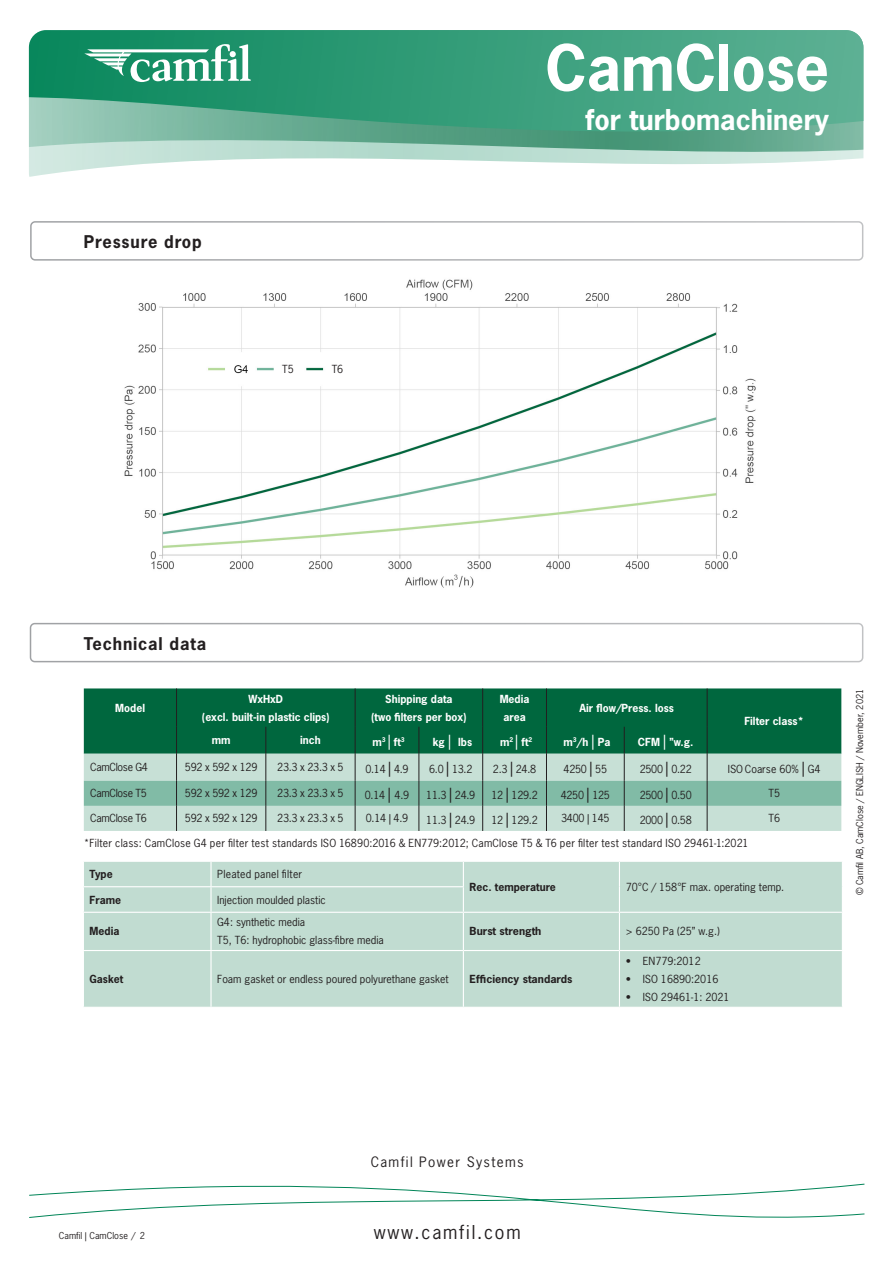
<style>
.page{position:relative;width:893px;height:1263px;background:#fff}
.page>*{position:absolute;margin:0;border:0;box-sizing:border-box;transform-origin:0 0}
.t1{font:700 60px "News Gothic Std";color:#fff}
.t2{font:700 27px "News Gothic Std";color:#fff}
.ruta{font:18px "News Gothic Std";letter-spacing:.1em;color:#231f20}
.ruta-2{font:700 16.5px "News Gothic Std";letter-spacing:.05em;color:#231f20}
.ruta-3{font:13.5px "News Gothic Std";letter-spacing:.1em;color:#231f20}
.Body_product_sheet{font:10.5px "News Gothic Std";color:#231f20}
.t3{font:700 10.5px/18px "News Gothic Std";color:#fff;text-align:center}
.Body_product_sheet-2{font:10.5px "News Gothic Std";letter-spacing:.02em;color:#231f20}
.t4{font:700 10.5px "News Gothic Std";color:#231f20}
.Body_product_sheet-3{font:10.5px "News Gothic Std";letter-spacing:-.025em;color:#231f20}
.tabell{font:9px "News Gothic Std";color:#231f20}
.s1{font-weight:400;font-size:15px}
.s2{font-size:15px}
</style>
<div class="page">
<svg style="left:29px;top:30px;width:834px;height:147px;background:#67b399"></svg>
<svg style="left:84px;top:44px;width:167px;height:38px"></svg>
<svg style="left:29px;top:1183px;width:836px;height:35px"></svg>
<div style="left:30px;top:221px;width:833px;height:40px;border:2px solid #9d9fa2;border-radius:4px"></div>
<div style="left:30px;top:623px;width:833px;height:39px;border:2px solid #9d9fa2;border-radius:4px"></div>
<div style="left:84px;top:862px;width:758px;height:145px;background:#c1dcd1"></div>
<hr style="left:210px;top:862px;width:2px;height:24px;background:#fff">
<hr style="left:83px;top:886px;width:128px;height:1px;background:#fff">
<hr style="left:211px;top:886px;width:253px;height:1px;background:#fff">
<hr style="left:210px;top:887px;width:2px;height:25px;background:#fff">
<svg style="left:463px;top:862px;width:1px;height:50px"></svg>
<svg style="left:619px;top:862px;width:1px;height:50px"></svg>
<hr style="left:83px;top:912px;width:128px;height:1px;background:#fff">
<hr style="left:211px;top:912px;width:252px;height:1px;background:#fff">
<hr style="left:210px;top:913px;width:2px;height:37px;background:#fff">
<hr style="left:83px;top:950px;width:128px;height:1px;background:#fff">
<hr style="left:211px;top:950px;width:252px;height:1px;background:#fff">
<hr style="left:210px;top:951px;width:2px;height:56px;background:#fff">
<hr style="left:463px;top:913px;width:1px;height:37px;background:#fff">
<hr style="left:619px;top:913px;width:1px;height:37px;background:#fff">
<hr style="left:463px;top:912px;width:156px;height:1px;background:#fff">
<hr style="left:619px;top:912px;width:224px;height:1px;background:#fff">
<hr style="left:463px;top:950px;width:156px;height:1px;background:#fff">
<hr style="left:463px;top:951px;width:1px;height:56px;background:#fff">
<hr style="left:619px;top:950px;width:224px;height:1px;background:#fff">
<hr style="left:619px;top:951px;width:1px;height:56px;background:#fff">
<div style="left:84px;top:688px;width:757px;height:39px;background:#00673e"></div>
<hr style="left:176px;top:688px;width:1px;height:39px;background:#231f20">
<hr style="left:355px;top:688px;width:1px;height:39px;background:#231f20">
<hr style="left:482px;top:688px;width:1px;height:39px;background:#231f20">
<hr style="left:546px;top:688px;width:1px;height:39px;background:#231f20">
<hr style="left:707px;top:688px;width:1px;height:39px;background:#231f20">
<svg style="left:84px;top:727px;width:757px;height:104px;background:#82b6a2"></svg>
<img style="left:124px;top:279px;width:632px;height:309px">
<div style="left:282px;top:361px;width:18px;height:16px;background:#fff"></div>
<div style="left:332px;top:361px;width:18px;height:16px;background:#fff"></div>
<p class="ruta-2" style="left:84px;top:231px;width:119px">Pressure drop</p>
<p class="Body_product_sheet" style="left:282px;top:362px;width:13px">T5</p>
<p class="Body_product_sheet" style="left:332px;top:362px;width:13px">T6</p>
<p class="t1" style="left:545px;top:28px;width:285px">CamClose</p>
<p class="t2" style="left:585px;top:102px;width:245px">for turbomachinery</p>
<p class="ruta-2" style="left:84px;top:632px;width:124px">Technical data</p>
<p class="t3" style="left:115px;top:698px;width:31px">Model</p>
<p class="t3" style="left:248px;top:689px;width:36px">WxHxD</p>
<p class="t3" style="left:202px;top:707px;width:129px">(excl. built-in plastic clips)</p>
<p class="t3" style="left:385px;top:689px;width:69px">Shipping data</p>
<p class="t3" style="left:371px;top:707px;width:97px">(two filters per box)</p>
<p class="t3" style="left:500px;top:689px;width:31px">Media area</p>
<p class="t3" style="left:580px;top:698px;width:96px">Air flow/Press. loss</p>
<p class="t3" style="left:212px;top:731px;width:20px">mm</p>
<p class="t3" style="left:300px;top:731px;width:22px">inch</p>
<p class="t3" style="left:373px;top:732px;width:34px">m<sup>3</sup> <span class="s1">|</span> ft<sup>3</sup></p>
<p class="t3" style="left:433px;top:732px;width:41px">kg <span class="s1">|</span> lbs</p>
<p class="t3" style="left:500px;top:732px;width:34px">m<sup>2</sup> <span class="s1">|</span> ft<sup>2</sup></p>
<p class="t3" style="left:564px;top:732px;width:48px">m<sup>3</sup>/h <span class="s1">|</span> Pa</p>
<p class="t3" style="left:638px;top:732px;width:57px">CFM <span class="s1">|</span> ”w.g.</p>
<p class="t3" style="left:744px;top:712px;width:61px">Filter class*</p>
<p class="Body_product_sheet-3" style="left:90px;top:761px;width:59px">CamClose G4</p>
<p class="Body_product_sheet-3" style="left:185px;top:761px;width:74px">592 x 592 x 129</p>
<p class="Body_product_sheet" style="left:277px;top:761px;width:68px">23.3 x 23.3 x 5</p>
<p class="Body_product_sheet" style="left:365px;top:762px;width:45px">0.14 <span class="s2">|</span> 4.9</p>
<p class="Body_product_sheet" style="left:429px;top:762px;width:45px">6.0 <span class="s2">|</span> 13.2</p>
<p class="Body_product_sheet" style="left:493px;top:762px;width:45px">2.3 <span class="s2">|</span> 24.8</p>
<p class="Body_product_sheet" style="left:564px;top:762px;width:45px">4250 <span class="s2">|</span> 55</p>
<p class="Body_product_sheet" style="left:640px;top:762px;width:54px">2500 <span class="s2">|</span> 0.22</p>
<p class="Body_product_sheet" style="left:728px;top:762px;width:94px">ISO Coarse 60% <span class="s2">|</span> G4</p>
<p class="Body_product_sheet-3" style="left:90px;top:787px;width:58px">CamClose T5</p>
<p class="Body_product_sheet-3" style="left:185px;top:787px;width:74px">592 x 592 x 129</p>
<p class="Body_product_sheet" style="left:277px;top:787px;width:68px">23.3 x 23.3 x 5</p>
<p class="Body_product_sheet" style="left:365px;top:788px;width:46px">0.14 <span class="s2">|</span> 4.9</p>
<p class="Body_product_sheet" style="left:426px;top:788px;width:51px">11.3 <span class="s2">|</span> 24.9</p>
<p class="Body_product_sheet" style="left:491px;top:788px;width:48px">12 <span class="s2">|</span> 129.2</p>
<p class="Body_product_sheet" style="left:561px;top:788px;width:51px">4250 <span class="s2">|</span> 125</p>
<p class="Body_product_sheet" style="left:640px;top:788px;width:54px">2500 <span class="s2">|</span> 0.50</p>
<p class="Body_product_sheet" style="left:768px;top:787px;width:13px">T5</p>
<p class="Body_product_sheet-3" style="left:90px;top:812px;width:58px">CamClose T6</p>
<p class="Body_product_sheet-3" style="left:185px;top:812px;width:74px">592 x 592 x 129</p>
<p class="Body_product_sheet" style="left:277px;top:812px;width:68px">23.3 x 23.3 x 5</p>
<p class="Body_product_sheet" style="left:366px;top:812px;width:44px">0.14 | 4.9</p>
<p class="Body_product_sheet" style="left:426px;top:813px;width:51px">11.3 <span class="s2">|</span> 24.9</p>
<p class="Body_product_sheet" style="left:491px;top:813px;width:48px">12 <span class="s2">|</span> 129.2</p>
<p class="Body_product_sheet" style="left:561px;top:812px;width:50px">3400 | 145</p>
<p class="Body_product_sheet" style="left:640px;top:813px;width:54px">2000 <span class="s2">|</span> 0.58</p>
<p class="Body_product_sheet" style="left:768px;top:812px;width:13px">T6</p>
<p class="Body_product_sheet-2" style="left:84px;top:836px;width:666px">*Filter class: CamClose G4 per filter test standards ISO 16890:2016 &amp; EN779:2012; CamClose T5 &amp; T6 per filter test standard ISO 29461-1:2021</p>
<p class="t4" style="left:90px;top:867px;width:25px">Type</p>
<p class="Body_product_sheet-2" style="left:217px;top:867px;width:86px">Pleated panel filter</p>
<p class="t4" style="left:90px;top:893px;width:33px">Frame</p>
<p class="Body_product_sheet" style="left:217px;top:893px;width:110px">Injection moulded plastic</p>
<p class="t4" style="left:90px;top:924px;width:31px">Media</p>
<p class="Body_product_sheet" style="left:217px;top:916px;width:89px">G4: synthetic media</p>
<p class="Body_product_sheet" style="left:217px;top:934px;width:168px">T5, T6: hydrophobic glass-fibre media</p>
<p class="t4" style="left:470px;top:880px;width:88px">Rec. temperature</p>
<p class="Body_product_sheet" style="left:626px;top:880px;width:160px">70°C / 158°F max. operating temp.</p>
<p class="t4" style="left:470px;top:924px;width:73px">Burst strength</p>
<p class="Body_product_sheet" style="left:626px;top:925px;width:96px">&gt; 6250 Pa (25” w.g.)</p>
<p class="t4" style="left:90px;top:972px;width:35px">Gasket</p>
<p class="Body_product_sheet" style="left:217px;top:972px;width:233px">Foam gasket or endless poured polyurethane gasket</p>
<p class="t4" style="left:470px;top:972px;width:104px">Efficiency standards</p>
<p class="Body_product_sheet" style="left:626px;top:954px;width:77px">• EN779:2012</p>
<p class="Body_product_sheet" style="left:626px;top:972px;width:94px">• ISO 16890:2016</p>
<p class="Body_product_sheet" style="left:626px;top:990px;width:105px">• ISO 29461-1: 2021</p>
<p class="tabell" style="left:854px;top:895px;width:208px;rotate:-90deg">© Camfil AB, CamClose / ENGLISH / November, 2021</p>
<p class="ruta-3" style="left:371px;top:1153px;width:154px">Camfil Power Systems</p>
<p class="tabell" style="left:59px;top:1229px;width:88px">Camfil | CamClose / 2</p>
<p class="ruta" style="left:374px;top:1221px;width:148px">www.camfil.com</p>
</div>
